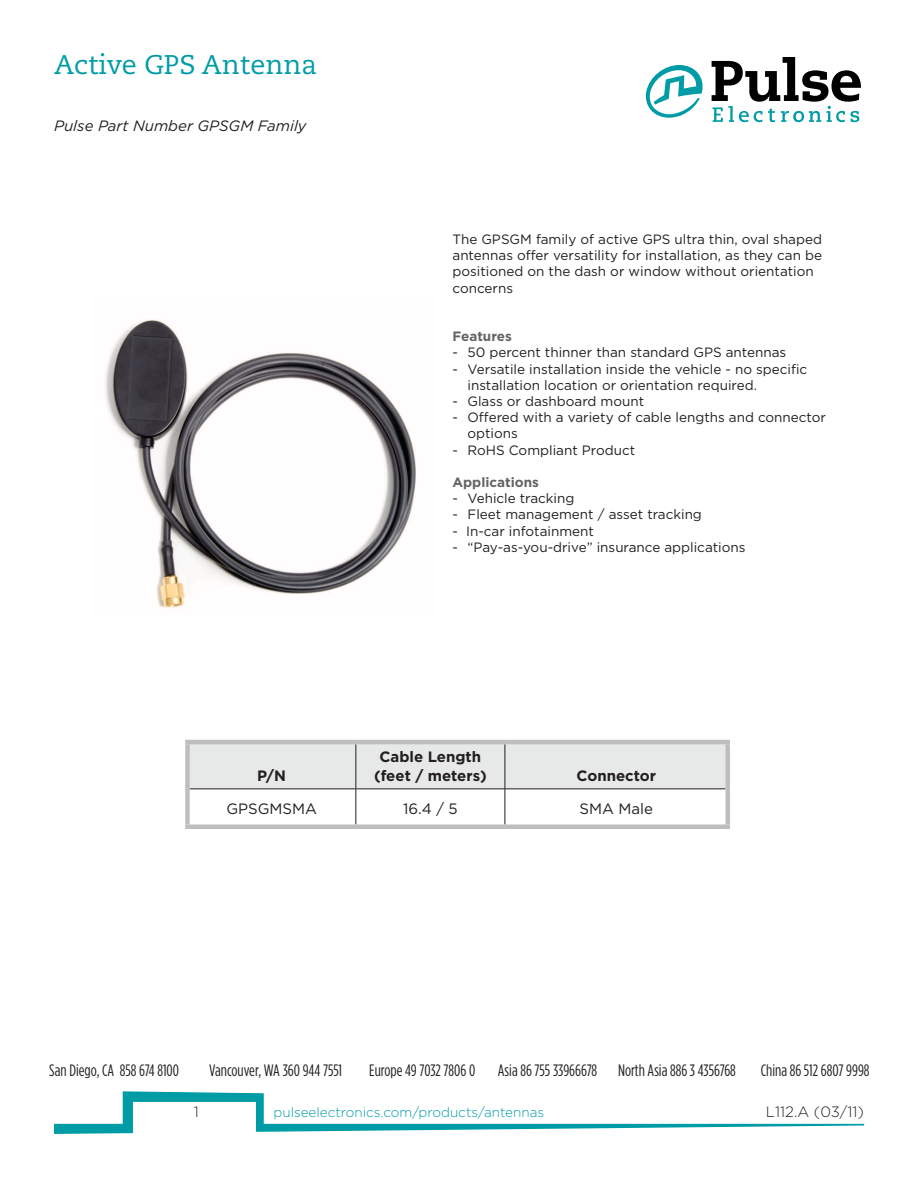
<style>
.page{position:relative;width:918px;height:1188px;background:#fff}
.page>*{position:absolute;margin:0;border:0;box-sizing:border-box;transform-origin:0 0}
.t1{font:27px "Caecilia";color:#009ca6}
.t2{font:16.5px "Gotham Condensed";color:#231f20}
.t3{font:700 15px/19.5px "Gotham";color:#231f20;text-align:center}
.t4{font:italic 15px "Gotham";color:#231f20}
.t5{font:15px "Gotham";color:#231f20}
.t6{font:300 15px "Gotham";color:#231f20}
.t7{font:13.5px/16.2px "Gotham";color:#231f20}
.t8{font:300 13.5px "Gotham";color:#009ca6}
.t9{font:700 13.5px "Gotham";color:#636466}
</style>
<div class="page">
<svg style="left:54px;top:1091px;width:810px;height:43px"></svg>
<svg style="left:712px;top:57px;width:149px;height:65px"></svg>
<svg style="left:645px;top:65px;width:58px;height:53px"></svg>
<img style="left:105px;top:319px;width:311px;height:289px">
<svg style="left:190px;top:744px;width:536px;height:81px"></svg>
<hr style="left:356px;top:744px;width:1px;height:45px;background:#231f20">
<hr style="left:505px;top:744px;width:1px;height:45px;background:#231f20">
<hr style="left:190px;top:789px;width:166px;height:1px;background:#231f20">
<hr style="left:356px;top:789px;width:149px;height:1px;background:#231f20">
<hr style="left:505px;top:789px;width:221px;height:1px;background:#231f20">
<hr style="left:185px;top:740px;width:171px;height:4px;background:#bcbec0">
<div style="left:185px;top:744px;width:5px;height:45px;background:#bcbec0"></div>
<hr style="left:356px;top:740px;width:149px;height:4px;background:#bcbec0">
<hr style="left:505px;top:740px;width:225px;height:4px;background:#bcbec0">
<div style="left:185px;top:789px;width:5px;height:36px;background:#bcbec0"></div>
<hr style="left:356px;top:789px;width:1px;height:36px;background:#231f20">
<hr style="left:505px;top:789px;width:1px;height:36px;background:#231f20">
<hr style="left:726px;top:744px;width:4px;height:45px;background:#bcbec0">
<hr style="left:726px;top:789px;width:4px;height:36px;background:#bcbec0">
<hr style="left:185px;top:825px;width:171px;height:4px;background:#bcbec0">
<hr style="left:356px;top:825px;width:149px;height:4px;background:#bcbec0">
<hr style="left:505px;top:825px;width:225px;height:4px;background:#bcbec0">
<h1 class="t1" style="left:54px;top:49px;width:264px">Active GPS Antenna</h1>
<p class="t4" style="left:54px;top:116px;width:254px">Pulse Part Number GPSGM Family</p>
<p class="t7" style="left:453px;top:231px;width:371px">The GPSGM family of active GPS ultra thin, oval shaped antennas offer versatility for installation, as they can be positioned on the dash or window without orientation concerns</p>
<p class="t9" style="left:453px;top:328px;width:61px">Features</p>
<p class="t7" style="left:453px;top:344px;width:335px">- 50 percent thinner than standard GPS antennas</p>
<p class="t7" style="left:468px;top:361px;width:341px;text-indent:-15px">- Versatile installation inside the vehicle - no specific installation location or orientation required.</p>
<p class="t7" style="left:453px;top:393px;width:193px">- Glass or dashboard mount</p>
<p class="t7" style="left:468px;top:409px;width:360px;text-indent:-15px">- Offered with a variety of cable lengths and connector options</p>
<p class="t7" style="left:453px;top:442px;width:184px">- RoHS Compliant Product</p>
<p class="t9" style="left:453px;top:473px;width:88px">Applications</p>
<p class="t7" style="left:453px;top:490px;width:123px">- Vehicle tracking</p>
<p class="t7" style="left:453px;top:506px;width:251px">- Fleet management / asset tracking</p>
<p class="t7" style="left:453px;top:523px;width:143px">- In-car infotainment</p>
<p class="t7" style="left:453px;top:539px;width:295px">- “Pay-as-you-drive” insurance applications</p>
<p class="t3" style="left:257px;top:766px;width:30px">P/N</p>
<p class="t3" style="left:374px;top:747px;width:114px">Cable Length (feet / meters)</p>
<p class="t3" style="left:577px;top:766px;width:81px">Connector</p>
<p class="t5" style="left:226px;top:799px;width:92px">GPSGMSMA</p>
<p class="t5" style="left:403px;top:799px;width:56px">16.4 / 5</p>
<p class="t5" style="left:580px;top:799px;width:75px">SMA Male</p>
<p class="t2" style="left:49px;top:1061px;width:131px">San Diego, CA 858 674 8100</p>
<p class="t2" style="left:209px;top:1061px;width:134px">Vancouver, WA 360 944 7551</p>
<p class="t2" style="left:369px;top:1061px;width:107px">Europe 49 7032 7806 0</p>
<p class="t2" style="left:498px;top:1061px;width:101px">Asia 86 755 33966678</p>
<p class="t2" style="left:618px;top:1061px;width:119px">North Asia 886 3 4356768</p>
<p class="t2" style="left:761px;top:1061px;width:110px">China 86 512 6807 9998</p>
<p class="t6" style="left:194px;top:1103px;width:7px">1</p>
<p class="t8" style="left:274px;top:1104px;width:272px">pulseelectronics.com/products/antennas</p>
<p class="t6" style="left:766px;top:1103px;width:100px">L112.A (03/11)</p>
</div>
